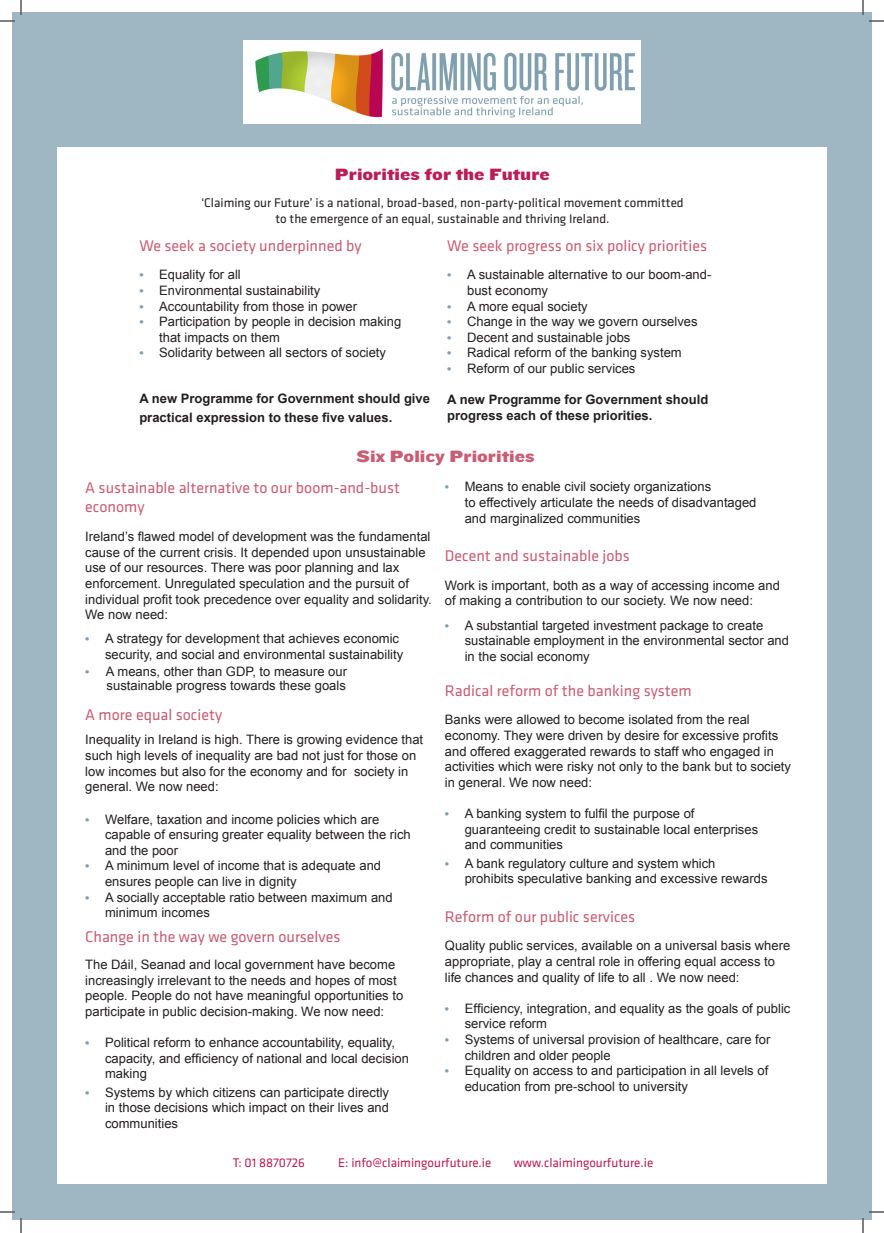
<style>
.page{position:relative;width:884px;height:1233px;background:#fff}
.page>*{position:absolute;margin:0;border:0;box-sizing:border-box;transform-origin:0 0}
.t1{font:17px "Knockout HTF73 Full Heviweight";color:#ba1e56}
.t2{font:17px "Knockout HTF73 Full Heviweight";color:#c85e73}
.t3{font:16px/19.2px "Klavika";color:#c85e73}
.t4{font:13px/15.6px "Arial";color:#231f20}
.t5{font:700 13px/19.2px "Arial";color:#231f20}
.t6{font:13px/15.6px "Klavika";color:#231f20;text-align:center}
.t7{font:13px "Klavika";color:#ba1e56}
.s1{font-weight:700;font-size:12px;color:#809faf}
</style>
<div class="page">
<div style="left:12px;top:12px;width:859px;height:1208px;background:#9fb7c3"></div>
<div style="left:57px;top:147px;width:770px;height:1036px;background:#fff"></div>
<img style="left:244px;top:41px;width:396px;height:83px">
<svg style="left:0;top:1211px;width:15px;height:1px"></svg>
<svg style="left:869px;top:1211px;width:15px;height:1px"></svg>
<svg style="left:0;top:0;width:22px;height:22px"></svg>
<svg style="left:20px;top:1218px;width:2px;height:15px"></svg>
<svg style="left:862px;top:0;width:22px;height:22px"></svg>
<svg style="left:862px;top:1218px;width:2px;height:15px"></svg>
<p class="t1" style="left:335px;top:165px;width:216px">Priorities for the Future</p>
<p class="t6" style="left:201px;top:195px;width:484px">‘Claiming our Future’ is a national, broad-based, non-party-political movement committed to the emergence of an equal, sustainable and thriving Ireland.</p>
<p class="t3" style="left:139px;top:236px;width:224px">We seek a society underpinned by</p>
<p class="t4" style="left:139px;top:267px;width:103px"><span class="s1">•</span> Equality for all</p>
<p class="t4" style="left:139px;top:283px;width:182px"><span class="s1">•</span> Environmental sustainability</p>
<p class="t4" style="left:139px;top:298px;width:219px"><span class="s1">•</span> Accountability from those in power</p>
<p class="t4" style="left:159px;top:314px;width:244px;text-indent:-20px"><span class="s1">•</span> Participation by people in decision making that impacts on them</p>
<p class="t4" style="left:139px;top:345px;width:248px"><span class="s1">•</span> Solidarity between all sectors of society</p>
<p class="t5" style="left:139px;top:389px;width:292px">A new Programme for Government should give practical expression to these five values.</p>
<p class="t3" style="left:447px;top:236px;width:261px">We seek progress on six policy priorities</p>
<p class="t4" style="left:467px;top:267px;width:246px;text-indent:-20px"><span class="s1">•</span> A sustainable alternative to our boom-and&shy;bust economy</p>
<p class="t4" style="left:447px;top:298px;width:142px"><span class="s1">•</span> A more equal society</p>
<p class="t4" style="left:447px;top:314px;width:252px"><span class="s1">•</span> Change in the way we govern ourselves</p>
<p class="t4" style="left:447px;top:330px;width:185px"><span class="s1">•</span> Decent and sustainable jobs</p>
<p class="t4" style="left:447px;top:345px;width:236px"><span class="s1">•</span> Radical reform of the banking system</p>
<p class="t4" style="left:447px;top:361px;width:190px"><span class="s1">•</span> Reform of our public services</p>
<p class="t5" style="left:447px;top:392px;width:263px;line-height:15.6px">A new Programme for Government should progress each of these priorities.</p>
<p class="t2" style="left:356px;top:447px;width:180px">Six Policy Priorities</p>
<p class="t3" style="left:85px;top:478px;width:316px">A sustainable alternative to our boom-and-bust economy</p>
<p class="t4" style="left:85px;top:529px;width:348px">Ireland’s flawed model of development was the fundamental cause of the current crisis. It depended upon unsustainable use of our resources. There was poor planning and lax enforcement. Unregulated speculation and the pursuit of individual profit took precedence over equality and solidarity.<br>We now need:</p>
<p class="t4" style="left:105px;top:631px;width:300px;text-indent:-20px"><span class="s1">•</span> A strategy for development that achieves economic security, and social and environmental sustainability</p>
<p class="t4" style="left:85px;top:664px;width:263px;line-height:14px;text-align:right"><span class="s1">•</span> A means, other than GDP, to measure our sustainable progress towards these goals</p>
<p class="t3" style="left:85px;top:705px;width:139px">A more equal society</p>
<p class="t4" style="left:85px;top:732px;width:339px">Inequality in Ireland is high. There is growing evidence that such high levels of inequality are bad not just for those on low incomes but also for the economy and for society in general. We now need:</p>
<p class="t4" style="left:105px;top:811px;width:307px;text-indent:-20px"><span class="s1">•</span> Welfare, taxation and income policies which are capable of ensuring greater equality between the rich and the poor</p>
<p class="t4" style="left:85px;top:858px;width:297px"><span class="s1">•</span> A minimum level of income that is adequate and</p>
<p class="t4" style="left:105px;top:873px;width:193px">ensures people can live in dignity</p>
<p class="t4" style="left:105px;top:889px;width:289px;text-indent:-20px"><span class="s1">•</span> A socially acceptable ratio between maximum and minimum incomes</p>
<p class="t3" style="left:85px;top:927px;width:257px">Change in the way we govern ourselves</p>
<p class="t4" style="left:85px;top:956px;width:319px">The Dáil, Seanad and local government have become increasingly irrelevant to the needs and hopes of most people. People do not have meaningful opportunities to participate in public decision-making. We now need:</p>
<p class="t4" style="left:105px;top:1034px;width:305px;text-indent:-20px"><span class="s1">•</span> Political reform to enhance accountability, equality, capacity, and efficiency of national and local decision making</p>
<p class="t4" style="left:105px;top:1084px;width:285px;text-align:justify;text-indent:-20px"><span class="s1">•</span> Systems by which citizens can participate directly in those decisions which impact on their lives and communities</p>
<p class="t4" style="left:465px;top:478px;width:293px;line-height:16px;text-indent:-20px"><span class="s1">•</span> Means to enable civil society organizations<br>to effectively articulate the needs of disadvantaged and marginalized communities</p>
<p class="t3" style="left:445px;top:546px;width:186px">Decent and sustainable jobs</p>
<p class="t4" style="left:445px;top:577px;width:337px">Work is important, both as a way of accessing income and of making a contribution to our society. We now need:</p>
<p class="t4" style="left:465px;top:617px;width:326px;text-indent:-20px"><span class="s1">•</span> A substantial targeted investment package to create sustainable employment in the environmental sector and in the social economy</p>
<p class="t3" style="left:445px;top:681px;width:248px">Radical reform of the banking system</p>
<p class="t4" style="left:445px;top:712px;width:348px">Banks were allowed to become isolated from the real economy. They were driven by desire for excessive profits and offered exaggerated rewards to staff who engaged in activities which were risky not only to the bank but to society in general. We now need:</p>
<p class="t4" style="left:465px;top:805px;width:295px;text-indent:-20px"><span class="s1">•</span> A banking system to fulfil the purpose of guaranteeing credit to sustainable local enterprises and communities</p>
<p class="t4" style="left:465px;top:855px;width:304px;text-indent:-20px"><span class="s1">•</span> A bank regulatory culture and system which prohibits speculative banking and excessive rewards</p>
<p class="t3" style="left:445px;top:907px;width:192px">Reform of our public services</p>
<p class="t4" style="left:445px;top:938px;width:347px">Quality public services, available on a universal basis where appropriate, play a central role in offering equal access to life chances and quality of life to all . We now need:</p>
<p class="t4" style="left:465px;top:1000px;width:327px;text-indent:-20px"><span class="s1">•</span> Efficiency, integration, and equality as the goals of public service reform</p>
<p class="t4" style="left:465px;top:1031px;width:307px;text-indent:-20px"><span class="s1">•</span> Systems of universal provision of healthcare, care for children and older people</p>
<p class="t4" style="left:465px;top:1063px;width:305px;text-indent:-20px"><span class="s1">•</span> Equality on access to and participation in all levels of education from pre-school to university</p>
<p class="t7" style="left:233px;top:1155px;width:73px">T: 01 8870726</p>
<p class="t7" style="left:338px;top:1155px;width:155px">E: info@claimingourfuture.ie</p>
<p class="t7" style="left:514px;top:1155px;width:141px">www.claimingourfuture.ie</p>
</div>
